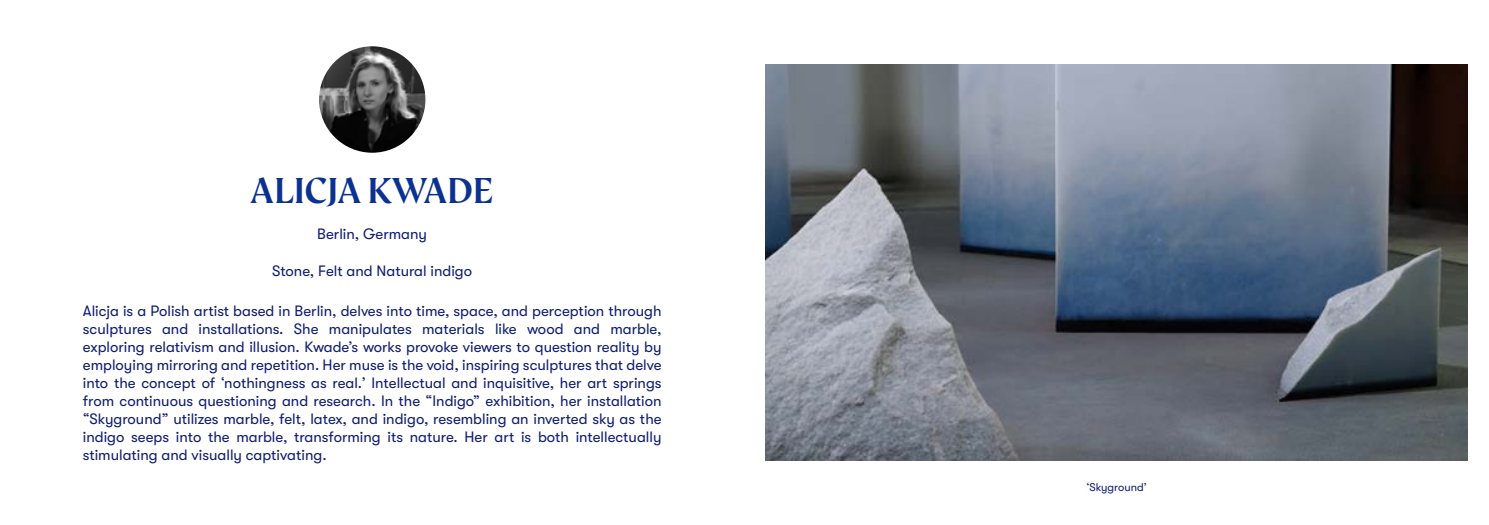
<style>
.page{position:relative;width:1489px;height:525px;background:#fff}
.page>*{position:absolute;margin:0;border:0;box-sizing:border-box;transform-origin:0 0}
.t1{font:700 37.5px "Arida";letter-spacing:-.015em;color:#0b3191}
.t2{font:15px/18px "GT Walsheim";color:#0e1c70;text-align:justify}
.t3{font:11.25px "GT Walsheim";color:#0e1c70}
</style>
<div class="page">
<img style="left:319px;top:46px;width:106px;height:107px;border-radius:53px">
<img style="left:765px;top:65px;width:702px;height:395px">
<h1 class="t1" style="left:251px;top:166px;width:244px">ALICJA KWADE</h1>
<p class="t2" style="left:317px;top:225px;width:111px">Berlin, Germany</p>
<p class="t2" style="left:272px;top:262px;width:201px">Stone, Felt and Natural indigo</p>
<p class="t2" style="left:83px;top:301px;width:580px">Alicja is a Polish artist based in Berlin, delves into time, space, and perception through sculptures and installations. She manipulates materials like wood and marble, exploring relativism and illusion. Kwade’s works provoke viewers to question reality by employing mirroring and repetition. Her muse is the void, inspiring sculptures that delve into the concept of ‘nothingness as real.’ Intellectual and inquisitive, her art springs from continuous questioning and research. In the “Indigo” exhibition, her installation “Skyground” utilizes marble, felt, latex, and indigo, resembling an inverted sky as the indigo seeps into the marble, transforming its nature. Her art is both intellectually stimulating and visually captivating.</p>
<p class="t3" style="left:1086px;top:481px;width:62px">‘Skyground’</p>
</div>
